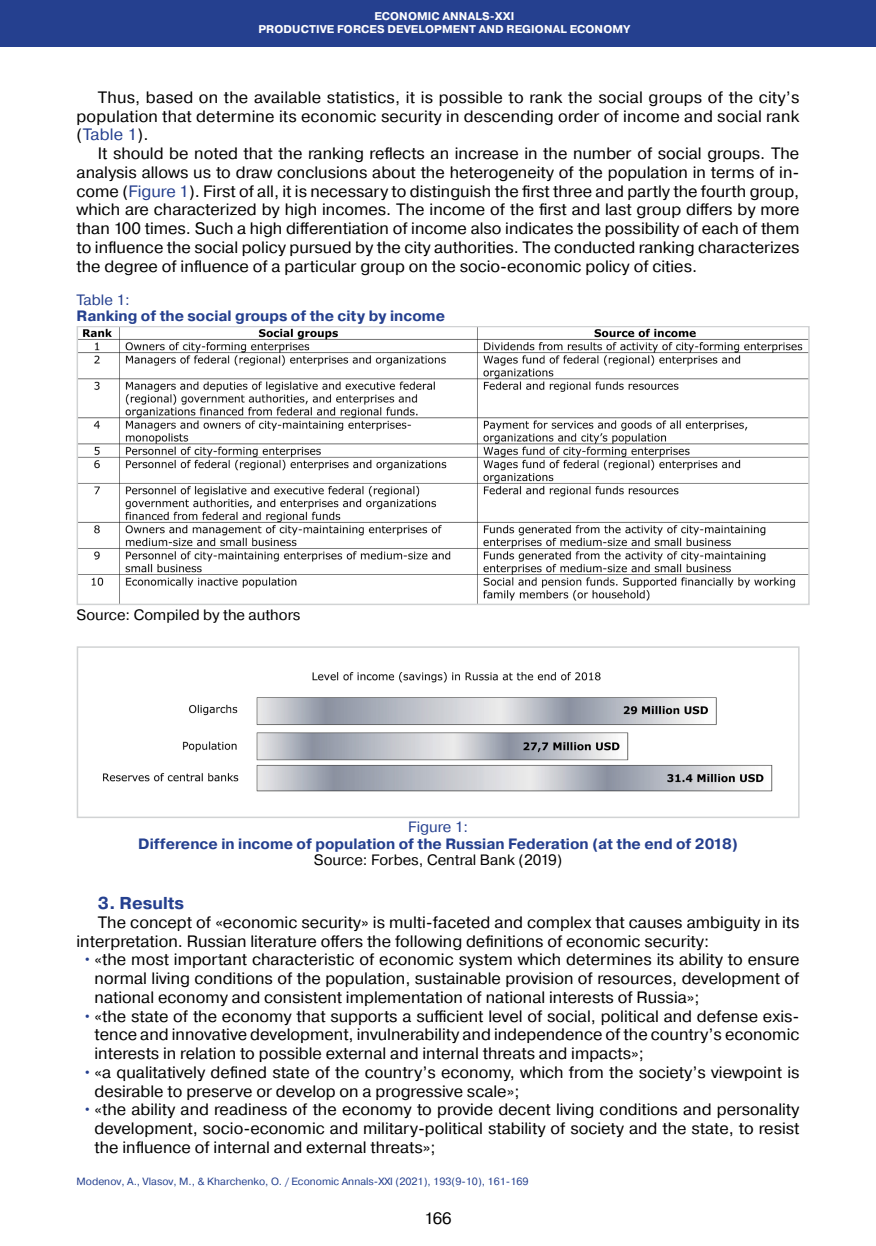
<style>
.page{position:relative;width:876px;height:1246px;background:#fff}
.page>*{position:absolute;margin:0;border:0;box-sizing:border-box;transform-origin:0 0}
.Заголовок_текст_2019{font:700 17.25px "Pragmatica";color:#25408f}
.Абзац_2019{font:16.5px/18.8px "Pragmatica";color:#000;text-align:justify}
.Таблицы___рисунки_ша{font:700 15px "Pragmatica";color:#25408f}
.Таблицы__рисунки__по{font:15px "Pragmatica";color:#000}
.Таблицы___рисунки_ша-2{font:15px "Pragmatica";color:#25408f}
.Посада_2016{font:700 11.25px "Pragmatica";letter-spacing:.01em;color:#fff}
.Нижний_колонтитул_20{font:10.5px "Pragmatica";color:#25408f}
.s1{color:#25408f}
</style>
<div class="page">
<div style="left:0;top:0;width:876px;height:47px;background:#25408f"></div>
<img style="left:80px;top:329px;width:727px;height:273px">
<div style="left:77px;top:326px;width:733px;height:279px;border:2px solid #d1d3d4"></div>
<img style="left:103px;top:672px;width:670px;height:120px">
<div style="left:77px;top:646px;width:723px;height:172px;border:2px solid #d1d3d4"></div>
<p class="Посада_2016" style="left:374px;top:9px;width:142px">ECONOMIC ANNALS-XXI</p>
<p class="Посада_2016" style="left:258px;top:22px;width:374px">PRODUCTIVE FORCES DEVELOPMENT AND REGIONAL ECONOMY</p>
<p class="Абзац_2019" style="left:77px;top:88px;width:724px;text-indent:21px">Thus, based on the available statistics, it is possible to rank the social groups of the city’s population that determine its economic security in descending order of income and social rank (<span class="s1">Table 1</span>).</p>
<p class="Абзац_2019" style="left:77px;top:144px;width:724px;text-indent:21px">It should be noted that the ranking reflects an increase in the number of social groups. The analysis allows us to draw conclusions about the heterogeneity of the population in terms of in&shy;come (<span class="s1">Figure 1</span>). First of all, it is necessary to distinguish the first three and partly the fourth group, which are characterized by high incomes. The income of the first and last group differs by more than 100 times. Such a high differentiation of income also indicates the possibility of each of them to influence the social policy pursued by the city authorities. The conducted ranking characterizes the degree of influence of a particular group on the socio-economic policy of cities.</p>
<p class="Таблицы___рисунки_ша-2" style="left:77px;top:290px;width:55px">Table 1:</p>
<p class="Таблицы___рисунки_ша" style="left:77px;top:306px;width:370px">Ranking of the social groups of the city by income</p>
<p class="Таблицы__рисунки__по" style="left:77px;top:605px;width:225px">Source: Compiled by the authors</p>
<p class="Таблицы___рисунки_ша-2" style="left:408px;top:818px;width:61px">Figure 1:</p>
<p class="Таблицы___рисунки_ша" style="left:138px;top:834px;width:601px">Difference in income of population of the Russian Federation (at the end of 2018)</p>
<p class="Таблицы__рисунки__по" style="left:314px;top:851px;width:250px">Source: Forbes, Central Bank (2019)</p>
<p class="Заголовок_текст_2019" style="left:98px;top:892px;width:88px">3. Results</p>
<p class="Абзац_2019" style="left:77px;top:913px;width:724px;text-indent:21px">The concept of «economic security» is multi-faceted and complex that causes ambiguity in its interpretation. Russian literature offers the following definitions of economic security:</p>
<p class="Абзац_2019" style="left:95px;top:951px;width:706px;text-indent:-12px"><span class="s1">•</span>«the most important characteristic of economic system which determines its ability to ensure normal living conditions of the population, sustainable provision of resources, development of national economy and consistent implementation of national interests of Russia»;</p>
<p class="Абзац_2019" style="left:95px;top:1007px;width:706px;text-align:left;text-indent:-12px"><span class="s1">•</span>«the state of the economy that supports a sufficient level of social, political and defense exis&shy;tence and innovative development, invulnerability and independence of the country’s economic interests in relation to possible external and internal threats and impacts»;</p>
<p class="Абзац_2019" style="left:95px;top:1063px;width:706px;text-indent:-12px"><span class="s1">•</span>«a qualitatively defined state of the country’s economy, which from the society’s viewpoint is desirable to preserve or develop on a progressive scale»;</p>
<p class="Абзац_2019" style="left:95px;top:1101px;width:706px;text-indent:-12px"><span class="s1">•</span>«the ability and readiness of the economy to provide decent living conditions and personality development, socio-economic and military-political stability of society and the state, to resist the influence of internal and external threats»;</p>
<p class="Нижний_колонтитул_20" style="left:77px;top:1174px;width:454px">Modenov, A., Vlasov, M., &amp; Kharchenko, O. / Economic Annals-XXI (2021), 193(9-10), 161-169</p>
<p class="Абзац_2019" style="left:424px;top:1210px;width:29px">166</p>
</div>
